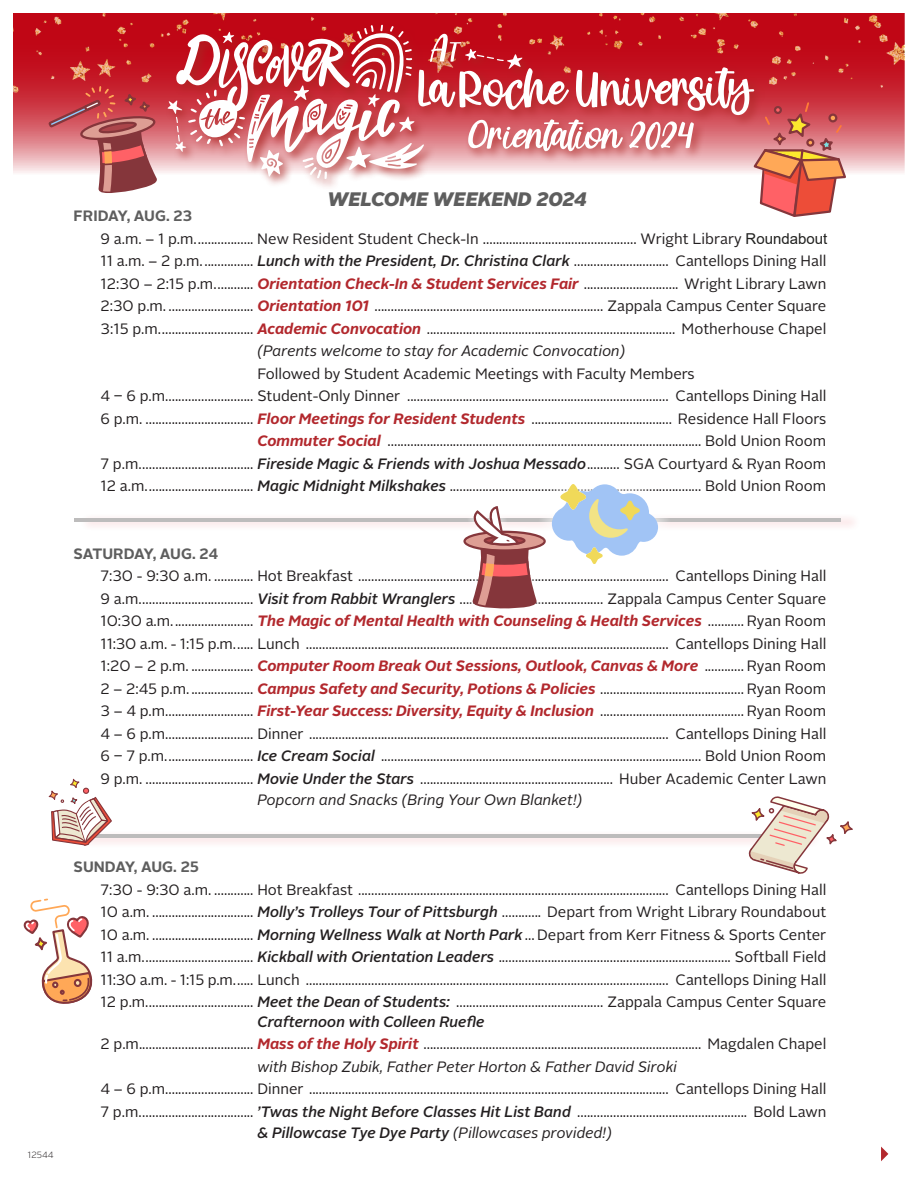
<style>
.page{position:relative;width:918px;height:1188px;background:#fff}
.page>*{position:absolute;margin:0;border:0;box-sizing:border-box;transform-origin:0 0}
.t1{font:italic 900 19.5px "Alright Sans";color:#5e5e5e}
.t2{font:15px/22.5px "Alright Sans";color:#231f20}
.t3{font:italic 15px "Alright Sans";color:#231f20}
.t4{font:italic 500 15px "Alright Sans";color:#231f20}
.t5{font:700 15px "Alright Sans";letter-spacing:-.01em;color:#5e5e5e}
.t6{font:300 9px "Alright Sans";color:#231f20}
.s1{font-weight:700;color:#5e5e5e}
.s2{font-family:"Arial";color:#21211f}
.s3{font-weight:500;font-style:italic}
.s4{font-weight:700;font-style:italic;color:#b2282d}
.s5{font-weight:400}
</style>
<div class="page">
<img style="left:14px;top:14px;width:890px;height:159px">
<div style="left:80px;top:829px;width:742px;height:19px;background:#fdf7f7"></div>
<hr style="left:74px;top:834px;width:727px;height:4px;background:#bdbcbc">
<div style="left:80px;top:513px;width:781px;height:19px;background:#d7171f;opacity:.71"></div>
<hr style="left:74px;top:518px;width:766px;height:3px;background:#231f20">
<svg style="left:748px;top:796px;width:105px;height:78px"></svg>
<div style="left:456px;top:499px;width:97px;height:116px;background:#fff"></div>
<div style="left:463px;top:531px;width:83px;height:21px;border:2px solid #85363b;border-radius:50%"></div>
<svg style="left:465px;top:507px;width:72px;height:102px"></svg>
<svg style="left:23px;top:898px;width:70px;height:106px"></svg>
<svg style="left:48px;top:779px;width:64px;height:67px"></svg>
<div style="left:538px;top:471px;width:134px;height:107px;background:#fff"></div>
<svg style="left:552px;top:484px;width:106px;height:80px"></svg>
<svg style="left:881px;top:1147px;width:7px;height:14px"></svg>
<svg style="left:47px;top:85px;width:112px;height:108px;background:#c96f74"></svg>
<svg style="left:167px;top:24px;width:681px;height:193px"></svg>
<p class="t1" style="left:327px;top:186px;width:261px">WELCOME WEEKEND 2024</p>
<p class="t2" style="left:101px;top:205px;width:728px;text-indent:-27px"><span class="s1">FRIDAY, AUG. 23<br></span>9 a.m. – 1 p.m. ................. New Resident Student Check-In ............................................... Wright Library <span class="s2">Roundabout </span>11 a.m. – 2 p.m. ............... <span class="s3">Lunch with the President, Dr. Christina Clark</span> ............................. Cantellops Dining Hall 12:30 – 2:15 p.m. ........... <span class="s4">Orientation Check-In &amp; Student Services Fair</span> ............................. Wright Library Lawn 2:30 p.m. .......................... <span class="s4">Orientation 101</span> ...................................................................... Zappala Campus Center Square 3:15 p.m. ............................ <span class="s4">Academic Convocation</span> ............................................................................ Motherhouse Chapel</p>
<p class="t3" style="left:257px;top:341px;width:370px">(Parents welcome to stay for Academic Convocation)</p>
<p class="t2" style="left:257px;top:363px;width:439px">Followed by Student Academic Meetings with Faculty Members</p>
<p class="t2" style="left:101px;top:385px;width:727px">4 – 6 p.m........................... Student-Only Dinner ................................................................................ Cantellops Dining Hall</p>
<p class="t2" style="left:101px;top:408px;width:727px">6 p.m. ................................. <span class="s4">Floor Meetings for Resident Students</span> ........................................... Residence Hall Floors</p>
<p class="t2" style="left:257px;top:430px;width:570px"><span class="s4">Commuter Social</span> ................................................................................................ Bold Union Room</p>
<p class="t2" style="left:101px;top:453px;width:727px">7 p.m................................... <span class="s3">Fireside Magic &amp; Friends with Joshua Messado</span>.......... SGA Courtyard &amp; Ryan Room</p>
<p class="t2" style="left:101px;top:475px;width:727px">12 a.m................................. <span class="s3">Magic Midnight Milkshakes</span> ............................................................................. Bold Union Room</p>
<p class="t5" style="left:74px;top:543px;width:146px">SATURDAY, AUG. 24</p>
<p class="t2" style="left:101px;top:565px;width:727px">7:30 - 9:30 a.m. ............ Hot Breakfast ............................................................................................... Cantellops Dining Hall</p>
<p class="t2" style="left:101px;top:588px;width:727px">9 a.m................................... <span class="s3">Visit from Rabbit Wranglers</span> ............................................ Zappala Campus Center Square</p>
<p class="t2" style="left:101px;top:610px;width:727px">10:30 a.m......................... <span class="s4">The Magic of Mental Health with Counseling &amp; Health Services</span> ........... Ryan Room</p>
<p class="t2" style="left:101px;top:633px;width:727px">11:30 a.m. - 1:15 p.m...... Lunch ............................................................................................................... Cantellops Dining Hall</p>
<p class="t2" style="left:101px;top:655px;width:727px">1:20 – 2 p.m. ................... <span class="s4">Computer Room Break Out Sessions, Outlook, Canvas &amp; More</span> ............ Ryan Room</p>
<p class="t2" style="left:101px;top:678px;width:727px">2 – 2:45 p.m. ................... <span class="s4">Campus Safety and Security, Potions &amp; Policies</span> ............................................ Ryan Room</p>
<p class="t2" style="left:101px;top:700px;width:727px">3 – 4 p.m........................... <span class="s4">First-Year Success: Diversity, Equity &amp; Inclusion</span> ............................................ Ryan Room</p>
<p class="t2" style="left:101px;top:723px;width:727px">4 – 6 p.m........................... Dinner .............................................................................................................. Cantellops Dining Hall</p>
<p class="t2" style="left:101px;top:745px;width:727px">6 – 7 p.m........................... <span class="s3">Ice Cream Social</span> .................................................................................................. Bold Union Room</p>
<p class="t2" style="left:101px;top:768px;width:727px">9 p.m. ................................. <span class="s3">Movie Under the Stars</span> ........................................................... Huber Academic Center Lawn</p>
<p class="t3" style="left:257px;top:790px;width:327px">Popcorn and Snacks (Bring Your Own Blanket!)</p>
<p class="t6" style="left:28px;top:1149px;width:28px">12544</p>
<p class="t5" style="left:74px;top:857px;width:127px">SUNDAY, AUG. 25</p>
<p class="t2" style="left:101px;top:879px;width:727px">7:30 - 9:30 a.m. ............ Hot Breakfast ............................................................................................... Cantellops Dining Hall</p>
<p class="t2" style="left:101px;top:901px;width:727px">10 a.m. ............................... <span class="s3">Molly’s Trolleys Tour of Pittsburgh</span> ............ Depart from Wright Library Roundabout</p>
<p class="t2" style="left:101px;top:924px;width:727px">10 a.m. ............................... <span class="s3">Morning Wellness Walk at North Park</span> ... Depart from Kerr Fitness &amp; Sports Center</p>
<p class="t2" style="left:101px;top:946px;width:727px">11 a.m.................................. <span class="s3">Kickball with Orientation Leaders</span> ....................................................................... Softball Field</p>
<p class="t2" style="left:101px;top:969px;width:727px">11:30 a.m. - 1:15 p.m...... Lunch ............................................................................................................... Cantellops Dining Hall</p>
<p class="t2" style="left:101px;top:991px;width:727px">12 p.m................................. <span class="s3">Meet the Dean of Students:</span> ............................................. Zappala Campus Center Square</p>
<p class="t4" style="left:257px;top:1011px;width:229px">Crafternoon with Colleen Ruefle</p>
<p class="t2" style="left:101px;top:1033px;width:727px">2 p.m................................... <span class="s4">Mass of the Holy Spirit</span> ..................................................................................... Magdalen Chapel</p>
<p class="t3" style="left:257px;top:1057px;width:421px">with Bishop Zubik, Father Peter Horton &amp; Father David Siroki</p>
<p class="t2" style="left:101px;top:1078px;width:727px">4 – 6 p.m........................... Dinner .............................................................................................................. Cantellops Dining Hall</p>
<p class="t2" style="left:101px;top:1101px;width:727px">7 p.m................................... <span class="s3">’Twas the Night Before Classes Hit List Band</span> .................................................... Bold Lawn</p>
<p class="t4" style="left:257px;top:1122px;width:356px">&amp; Pillowcase Tye Dye Party <span class="s5">(Pillowcases provided!)</span></p>
</div>
